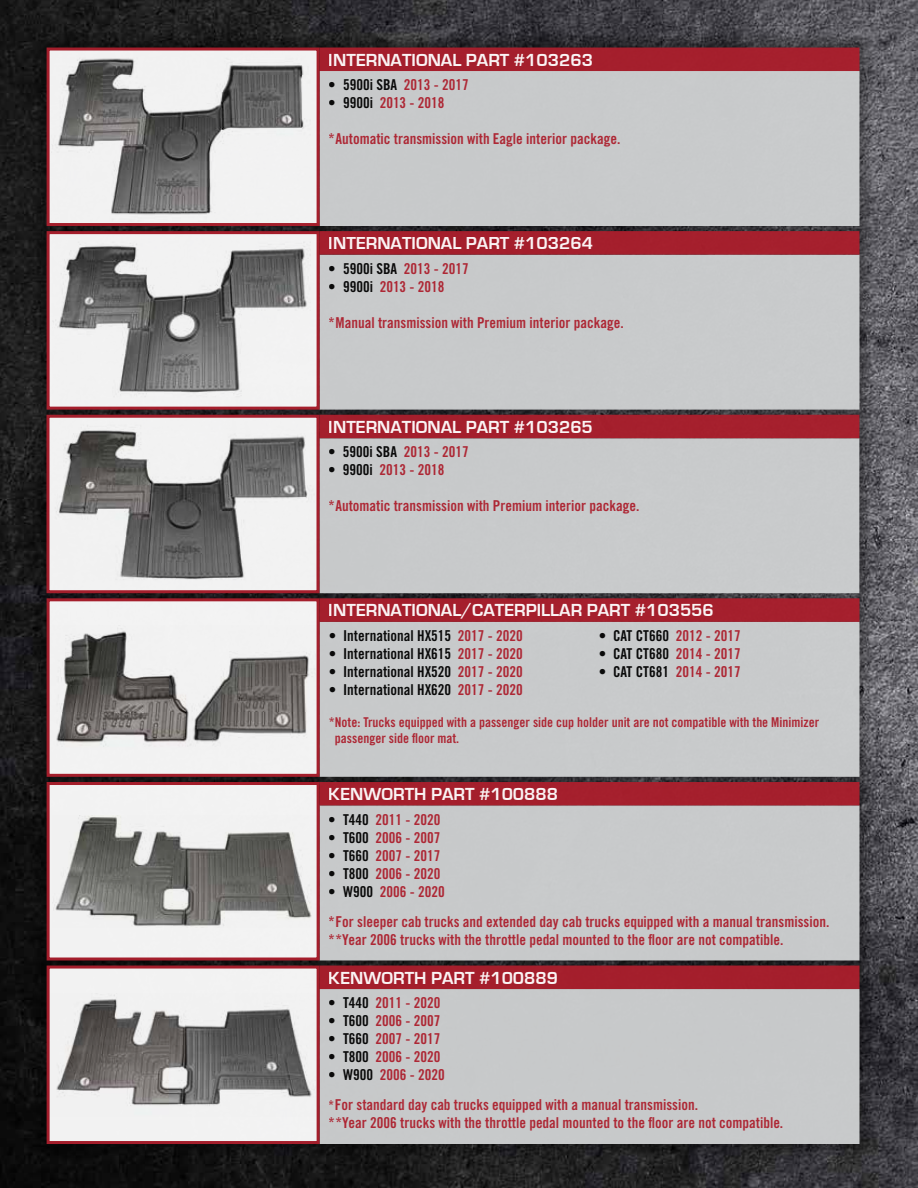
<style>
.page{position:relative;width:918px;height:1188px;background:#fff}
.page>*{position:absolute;margin:0;border:0;box-sizing:border-box;transform-origin:0 0}
.t1{font:700 18px "Eurostile";color:#fff}
.t2{font:15px/30px "Trade Gothic Bold Cond Twenty";color:#ac1f2d}
.t3{font:15px "Trade Gothic Bold Cond Twenty";color:#000}
.t4{font:13.5px/16.2px "Trade Gothic Bold Cond Twenty";color:#ac1f2d}
.s1{color:#ac1f2d}
.s2{color:#000}
.s3{font-size:13.5px}
</style>
<div class="page">
<img style="left:0;top:0;width:918px;height:1188px">
<div style="left:33px;top:34px;width:885px;height:1125px;background:#000;opacity:.75"></div>
<div style="left:319px;top:72px;width:541px;height:155px;background:#c8cacb"></div>
<div style="left:320px;top:255px;width:540px;height:155px;background:#c8cacb"></div>
<div style="left:319px;top:623px;width:541px;height:155px;background:#c8cacb"></div>
<svg style="left:319px;top:47px;width:541px;height:25px;background:#a32532"></svg>
<svg style="left:319px;top:230px;width:541px;height:25px;background:#9d202d"></svg>
<svg style="left:320px;top:598px;width:540px;height:25px;background:#a42633"></svg>
<img style="left:51px;top:52px;width:264px;height:170px">
<div style="left:47px;top:48px;width:273px;height:178px;border:3px solid #ac1f2d"></div>
<img style="left:52px;top:235px;width:262px;height:171px">
<div style="left:47px;top:231px;width:273px;height:179px;border:3px solid #ac1f2d"></div>
<div style="left:48px;top:600px;width:270px;height:175px;background:#f2f2f2"></div>
<img style="left:56px;top:631px;width:253px;height:116px">
<div style="left:47px;top:598px;width:273px;height:179px;border:3px solid #ac1f2d"></div>
<div style="left:319px;top:439px;width:541px;height:155px;background:#c8cacb"></div>
<svg style="left:319px;top:414px;width:541px;height:25px;background:#a12330"></svg>
<img style="left:50px;top:419px;width:266px;height:170px">
<div style="left:46px;top:415px;width:274px;height:178px;border:3px solid #ac1f2d"></div>
<div style="left:319px;top:990px;width:541px;height:155px;background:#c7c9ca"></div>
<svg style="left:319px;top:965px;width:541px;height:25px;background:#a22431"></svg>
<div style="left:48px;top:967px;width:270px;height:176px;background:#f2f2f2"></div>
<img style="left:56px;top:995px;width:256px;height:111px">
<div style="left:47px;top:966px;width:273px;height:178px;border:3px solid #ac1f2d"></div>
<div style="left:320px;top:806px;width:540px;height:155px;background:#c8c9cb"></div>
<svg style="left:319px;top:781px;width:541px;height:25px;background:#9f222e"></svg>
<div style="left:48px;top:784px;width:270px;height:175px;background:#f2f2f2"></div>
<img style="left:55px;top:815px;width:257px;height:111px">
<div style="left:47px;top:782px;width:273px;height:179px;border:3px solid #ac1f2d"></div>
<p class="t1" style="left:329px;top:50px;width:266px">INTERNATIONAL PART #103263</p>
<p class="t3" style="left:329px;top:76px;width:141px">• 5900i SBA <span class="s1">2013 - 2017</span></p>
<p class="t2" style="left:329px;top:88px;width:117px"><span class="s2">• 9900i</span> 2013 - 2018</p>
<p class="t2" style="left:329px;top:124px;width:293px">*Automatic transmission with Eagle interior package.</p>
<p class="t1" style="left:329px;top:233px;width:266px">INTERNATIONAL PART #103264</p>
<p class="t3" style="left:329px;top:259px;width:141px">• 5900i SBA <span class="s1">2013 - 2017</span></p>
<p class="t2" style="left:329px;top:271px;width:117px"><span class="s2">• 9900i</span> 2013 - 2018</p>
<p class="t2" style="left:329px;top:307px;width:296px">*Manual transmission with Premium interior package.</p>
<p class="t1" style="left:329px;top:417px;width:266px">INTERNATIONAL PART #103265</p>
<p class="t3" style="left:329px;top:443px;width:141px">• 5900i SBA <span class="s1">2013 - 2017</span></p>
<p class="t2" style="left:329px;top:455px;width:117px"><span class="s2">• 9900i</span> 2013 - 2018</p>
<p class="t2" style="left:329px;top:491px;width:312px">*Automatic transmission with Premium interior package.</p>
<p class="t1" style="left:329px;top:601px;width:387px">INTERNATIONAL/CATERPILLAR PART #103556</p>
<p class="t3" style="left:329px;top:626px;width:196px">• International HX515 <span class="s1">2017 - 2020</span></p>
<p class="t3" style="left:599px;top:626px;width:143px">• CAT CT660 <span class="s1">2012 - 2017</span></p>
<p class="t3" style="left:329px;top:644px;width:196px">• International HX615 <span class="s1">2017 - 2020</span></p>
<p class="t3" style="left:599px;top:644px;width:143px">• CAT CT680 <span class="s1">2014 - 2017</span></p>
<p class="t3" style="left:329px;top:662px;width:196px">• International HX520 <span class="s1">2017 - 2020</span></p>
<p class="t3" style="left:599px;top:662px;width:143px">• CAT CT681 <span class="s1">2014 - 2017</span></p>
<p class="t3" style="left:329px;top:680px;width:196px">• International HX620 <span class="s1">2017 - 2020</span></p>
<p class="t4" style="left:335px;top:714px;width:486px;text-indent:-6px">*Note: Trucks equipped with a passenger side cup holder unit are not compatible with the Minimizer passenger side floor mat.</p>
<p class="t1" style="left:329px;top:784px;width:231px">KENWORTH PART #100888</p>
<p class="t2" style="left:329px;top:804px;width:113px"><span class="s2">• T440</span> 2011 - 2020</p>
<p class="t2" style="left:329px;top:822px;width:113px"><span class="s2">• T600</span> 2006 - 2007</p>
<p class="t2" style="left:329px;top:840px;width:113px"><span class="s2">• T660</span> 2007 - 2017</p>
<p class="t2" style="left:329px;top:858px;width:113px"><span class="s2">• T800</span> 2006 - 2020</p>
<p class="t2" style="left:329px;top:876px;width:502px"><span class="s2">• W900</span> 2006 - 2020<br>*For sleeper cab trucks and extended day cab trucks equipped with a manual transmission.</p>
<p class="t2" style="left:329px;top:924px;width:456px">**Year 2006 trucks with the throttle pedal mounted to the floor are not compatible.</p>
<p class="t1" style="left:329px;top:968px;width:231px">KENWORTH PART #100889</p>
<p class="t2" style="left:329px;top:988px;width:113px"><span class="s2">• T440</span> 2011 - 2020</p>
<p class="t2" style="left:329px;top:1006px;width:113px"><span class="s2">• T600</span> 2006 - 2007</p>
<p class="t2" style="left:329px;top:1024px;width:113px"><span class="s2">• T660</span> 2007 - 2017</p>
<p class="t2" style="left:329px;top:1042px;width:113px"><span class="s2">• T800</span> 2006 - 2020</p>
<p class="t2" style="left:329px;top:1060px;width:371px"><span class="s2">• W900</span> 2006 - 2020<br><span class="s3">*</span>For standard day cab trucks equipped with a manual transmission.</p>
<p class="t2" style="left:329px;top:1108px;width:456px">**Year 2006 trucks with the throttle pedal mounted to the floor are not compatible.</p>
</div>
